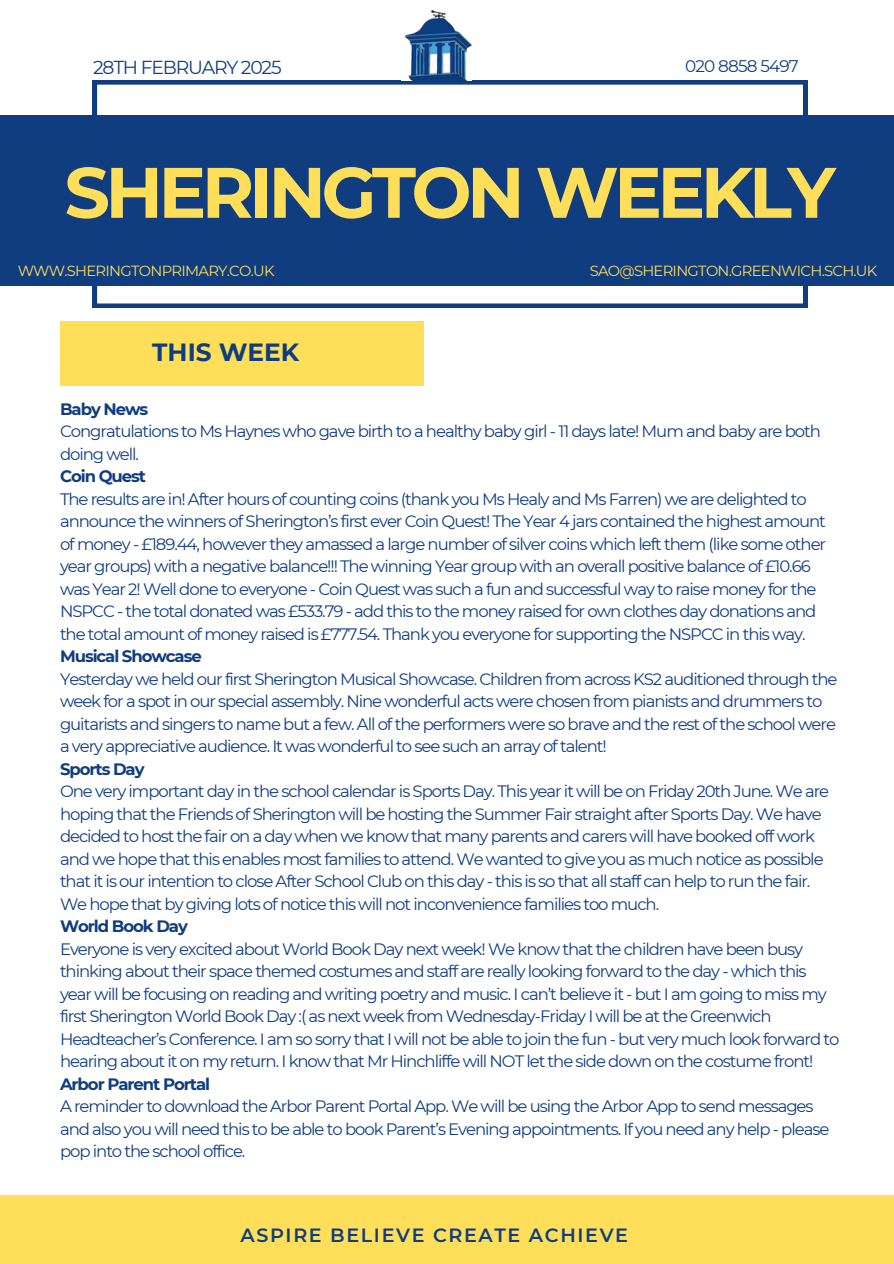
<style>
.page{position:relative;width:894px;height:1264px;background:#fff}
.page>*{position:absolute;margin:0;border:0;box-sizing:border-box;transform-origin:0 0}
.t1{font:700 71.25px "Montserrat";letter-spacing:-.065em;color:#ffde59}
.t2{font:700 24.75px "Montserrat";color:#103d80}
.t3{font:600 19.2px "Montserrat";letter-spacing:.085em;color:#103d80}
.t4{font:18.75px "Montserrat";letter-spacing:-.065em;color:#103d80}
.t5{font:16.8px "Montserrat";letter-spacing:-.05em;color:#103d80}
.t6{font:16.5px/22.5px "Montserrat";letter-spacing:-.065em;color:#103d80}
.t7{font:14.7px "Montserrat";letter-spacing:-.05em;color:#ffde59}
.s1{font-weight:700}
</style>
<div class="page">
<div style="left:0;top:115px;width:893px;height:170px;background:#103d80"></div>
<svg style="left:93px;top:80px;width:714px;height:227px"></svg>
<div style="left:60px;top:321px;width:363px;height:65px;background:#ffde59"></div>
<div style="left:0;top:1195px;width:893px;height:68px;background:#ffde59"></div>
<img style="left:404px;top:9px;width:67px;height:71px">
<h5 class="t4" style="left:93px;top:56px;width:190px">28TH FEBRUARY 2025</h5>
<h2 class="t5" style="left:684px;top:56px;width:115px">020 8858 5497</h2>
<h4 class="t1" style="left:64px;top:149px;width:772px">SHERINGTON WEEKLY</h4>
<p class="t7" style="left:18px;top:262px;width:258px">WWW.SHERINGTONPRIMARY.CO.UK</p>
<p class="t2" style="left:152px;top:337px;width:148px">THIS WEEK</p>
<h1 class="t7" style="left:589px;top:262px;width:289px">SAO@SHERINGTON.GREENWICH.SCH.UK</h1>
<h6 class="t6" style="left:60px;top:397px;width:780px"><span class="s1">Baby News<br></span>Congratulations to Ms Haynes who gave birth to a healthy baby girl - 11 days late! Mum and baby are both doing well.<br><span class="s1">Coin Quest<br></span>The results are in! After hours of counting coins (thank you Ms Healy and Ms Farren) we are delighted to announce the winners of Sherington’s first ever Coin Quest! The Year 4jars contained the highest amount of money - £189.44, however they amassed a large number of silver coins which left them (like some other year groups) with a negative balance!!! The winning Year group with an overall positive balance of £10.66 was Year 2! Well done to everyone - Coin Quest was such a fun and successful way to raise money for the NSPCC - the total donated was £533.79 - add this to the money raised for own clothes day donations and the total amount of money raised is £777.54. Thank you everyone for supporting the NSPCC in this way.<br><span class="s1">Musical Showcase<br></span>Yesterday we held our first Sherington Musical Showcase. Children from across KS2 auditioned through the week for a spot in our special assembly. Nine wonderful acts were chosen from pianists and drummers to guitarists and singers to name but a few. All of the performers were so brave and the rest of the school were a very appreciative audience. It was wonderful to see such an array of talent!<br><span class="s1">Sports Day<br></span>One very important day in the school calendar is Sports Day. This year it will be on Friday 20th June. We are hoping that the Friends of Sherington will be hosting the Summer Fair straight after Sports Day. We have decided to host the fair on a day when we know that many parents and carers will have booked offwork and we hope that this enables most families to attend. We wanted to give you as much notice as possible that it is our intention to close After School Club on this day - this is so that all staff can help to run the fair.<br>We hope that by giving lots of notice this will not inconvenience families too much.<br><span class="s1">World Book Day<br></span>Everyone is very excited about World Book Day next week! We know that the children have been busy thinking about their space themed costumes and staff are really looking forward to the day - which this year will be focusing on reading and writing poetry and music. I can’t believe it - but I am going to miss my first Sherington World Book Day :( as next week from Wednesday-Friday I will be at the Greenwich Headteacher’s Conference. I am so sorry that I will not be able tojoin the fun - but very much look forward to hearing about it on my return. I know that Mr Hinchliffe will NOT let the side down on the costume front!<br><span class="s1">Arbor Parent Portal<br></span>A reminder to download the Arbor Parent Portal App. We will be using the Arbor App to send messages and also you will need this to be able to book Parent’s Evening appointments. Ifyou need any help - please pop into the school office.</h6>
<p class="t3" style="left:240px;top:1223px;width:389px">ASPIRE BELIEVE CREATE ACHIEVE</p>
</div>
